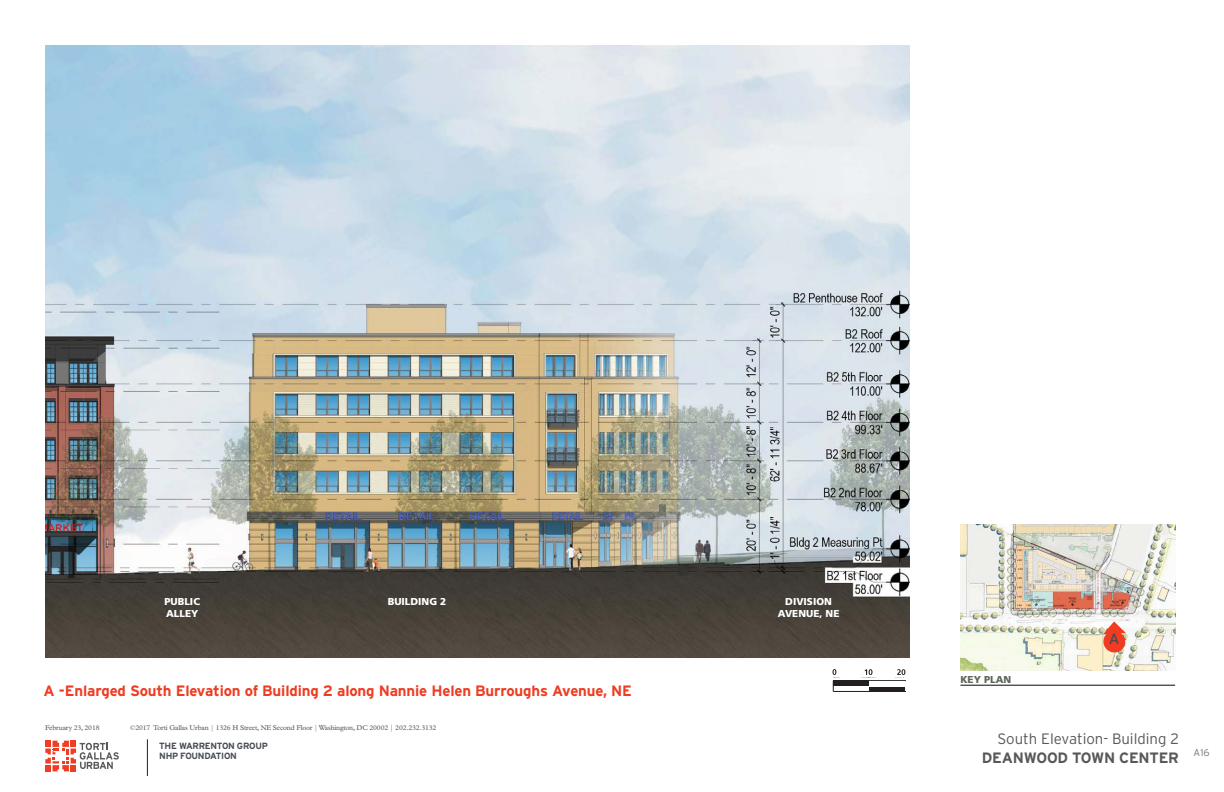
<style>
.page{position:relative;width:1224px;height:792px;background:#fff}
.page>*{position:absolute;margin:0;border:0;box-sizing:border-box;transform-origin:0 0}
.Subhead{font:700 15px "Interstate";letter-spacing:-.01em;color:#ef3c22}
.Subtitle{font:300 15px "Interstate";color:#57585a}
.t1{font:700 15px "Interstate";letter-spacing:-.015em;color:#57585a}
.Subhead-2{font:15px "Interstate";color:#464b54}
.t2{font:900 10px "Frutiger";color:#fff}
.t3{font:900 10px "Frutiger";color:#5d6758}
.t4{font:300 10px "Interstate";color:#7f7673}
.t5{font:700 9px/10.5px "Interstate";letter-spacing:-.03em;color:#464b54}
.t6{font:7px "Plantin MT Std";letter-spacing:-.02em;color:#57585a}
</style>
<div class="page">
<svg style="left:45px;top:741px;width:74px;height:30px"></svg>
<hr style="left:147px;top:739px;width:1px;height:37px;background:#231f20">
<img style="left:45px;top:45px;width:864px;height:613px">
<img style="left:960px;top:524px;width:215px;height:147px">
<hr style="left:960px;top:685px;width:215px;height:1px;background:#000b00">
<div style="left:833px;top:681px;width:36px;height:5px;background:#231f20"></div>
<hr style="left:833px;top:680px;width:73px;height:1px;background:#231f20">
<div style="left:869px;top:686px;width:36px;height:5px;background:#231f20"></div>
<hr style="left:833px;top:691px;width:73px;height:1px;background:#231f20">
<svg style="left:833px;top:669px;width:3px;height:6px"></svg>
<svg style="left:865px;top:669px;width:8px;height:6px"></svg>
<svg style="left:897px;top:669px;width:8px;height:6px"></svg>
<svg style="left:1102px;top:621px;width:25px;height:35px"></svg>
<p class="t2" style="left:164px;top:595px;width:37px">PUBLIC</p>
<p class="t2" style="left:166px;top:607px;width:34px">ALLEY</p>
<p class="t2" style="left:388px;top:595px;width:60px">BUILDING 2</p>
<p class="Subhead" style="left:44px;top:682px;width:590px">A -Enlarged South Elevation of Building 2 along Nannie Helen Burroughs Avenue, NE</p>
<p class="t6" style="left:45px;top:723px;width:56px">February 23, 2018</p>
<p class="t6" style="left:130px;top:723px;width:308px">©2017 Torti Gallas Urban | 1326 H Street, NE Second Floor | Washington, DC 20002 | 202.232.3132</p>
<p class="t5" style="left:159px;top:740px;width:110px">THE WARRENTON GROUP<br>NHP FOUNDATION</p>
<p class="t2" style="left:785px;top:595px;width:48px">DIVISION</p>
<p class="t2" style="left:778px;top:607px;width:63px">AVENUE, NE</p>
<p class="t3" style="left:960px;top:673px;width:52px">KEY PLAN</p>
<p class="Subhead-2" style="left:1109px;top:630px;width:12px">A</p>
<p class="Subtitle" style="left:998px;top:730px;width:183px">South Elevation- Building 2</p>
<h1 class="t1" style="left:982px;top:749px;width:199px">DEANWOOD TOWN CENTER</h1>
<h2 class="t4" style="left:1194px;top:747px;width:18px">A16</h2>
</div>
